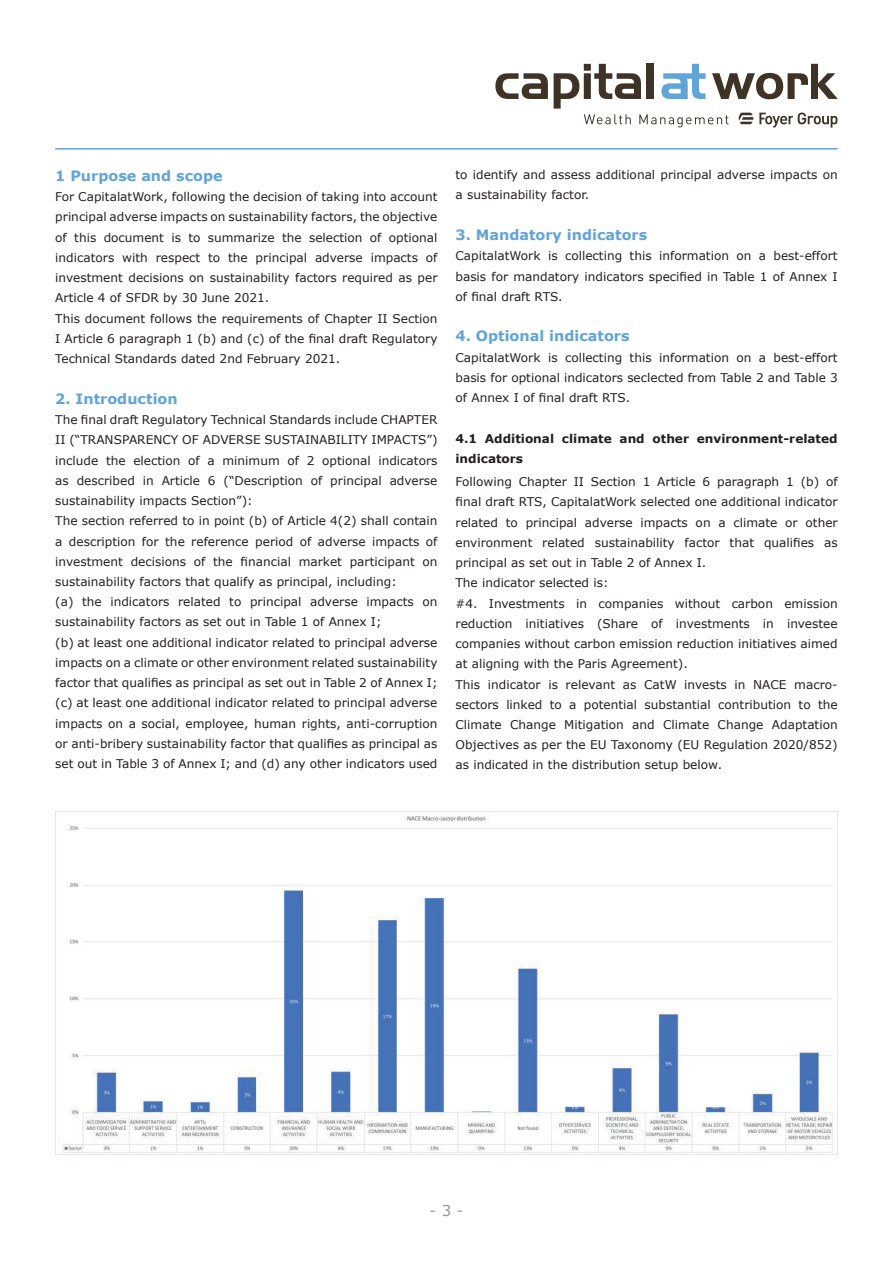
<style>
.page{position:relative;width:893px;height:1263px;background:#fff}
.page>*{position:absolute;margin:0;border:0;box-sizing:border-box;transform-origin:0 0}
.t1{font:15px "Verdana";color:#939598}
.t2{font:700 14.25px "Verdana";color:#60a4d9}
.t3{font:12px/20.2px "Verdana";color:#231f20}
.t4{font:700 12px/20.2px "Verdana";color:#231f20}
</style>
<div class="page">
<svg style="left:495px;top:73px;width:53px;height:26px"></svg>
<svg style="left:554px;top:64px;width:284px;height:64px"></svg>
<hr style="left:55px;top:148px;width:783px;height:2px;background:#60a4d9">
<img style="left:56px;top:811px;width:781px;height:343px">
<p class="t2" style="left:55px;top:167px;width:169px">1 Purpose and scope</p>
<p class="t3" style="left:55px;top:187px;width:384px">For CapitalatWork, following the decision of taking into account principal adverse impacts on sustainability factors, the objective of this document is to summarize the selection of optional indicators with respect to the principal adverse impacts of investment decisions on sustainability factors required as per Article 4 of SFDR by 30 June 2021.<br>This document follows the requirements of Chapter II Section I Article 6 paragraph 1 (b) and (c) of the final draft Regulatory Technical Standards dated 2nd February 2021.</p>
<p class="t2" style="left:55px;top:389px;width:124px">2. Introduction</p>
<p class="t3" style="left:55px;top:410px;width:384px">The final draft Regulatory Technical Standards include CHAPTER II (“TRANSPARENCY OF ADVERSE SUSTAINABILITY IMPACTS”) include the election of a minimum of 2 optional indicators as described in Article 6 (“Description of principal adverse sustainability impacts Section”):<br>The section referred to in point (b) of Article 4(2) shall contain a description for the reference period of adverse impacts of investment decisions of the financial market participant on sustainability factors that qualify as principal, including:<br>(a) the indicators related to principal adverse impacts on sustainability factors as set out in Table 1 of Annex I;<br>(b) at least one additional indicator related to principal adverse impacts on a climate or other environment related sustainability factor that qualifies as principal as set out in Table 2 of Annex I; (c) at least one additional indicator related to principal adverse impacts on a social, employee, human rights, anti-corruption or anti-bribery sustainability factor that qualifies as principal as set out in Table 3 of Annex I; and (d) any other indicators used</p>
<p class="t3" style="left:455px;top:165px;width:384px">to identify and assess additional principal adverse impacts on a sustainability factor.</p>
<p class="t2" style="left:455px;top:226px;width:193px">3. Mandatory indicators</p>
<p class="t3" style="left:455px;top:246px;width:384px;text-align:justify">CapitalatWork is collecting this information on a best-effort basis for mandatory indicators specified in Table 1 of Annex I of final draft RTS.</p>
<p class="t2" style="left:455px;top:327px;width:176px">4. Optional indicators</p>
<p class="t3" style="left:455px;top:347px;width:384px;text-align:justify">CapitalatWork is collecting this information on a best-effort basis for optional indicators seclected from Table 2 and Table 3 of Annex I of final draft RTS.</p>
<p class="t4" style="left:455px;top:428px;width:384px">4.1 Additional climate and other environment-related indicators</p>
<p class="t3" style="left:455px;top:472px;width:384px">Following Chapter II Section 1 Article 6 paragraph 1 (b) of final draft RTS, CapitalatWork selected one additional indicator related to principal adverse impacts on a climate or other environment related sustainability factor that qualifies as principal as set out in Table 2 of Annex I.<br>The indicator selected is:<br>#4. Investments in companies without carbon emission reduction initiatives (Share of investments in investee companies without carbon emission reduction initiatives aimed at aligning with the Paris Agreement).<br>This indicator is relevant as CatW invests in NACE macro&shy;sectors linked to a potential substantial contribution to the Climate Change Mitigation and Climate Change Adaptation Objectives as per the EU Taxonomy (EU Regulation 2020/852) as indicated in the distribution setup below.</p>
<p class="t1" style="left:430px;top:1200px;width:35px">- 3 -</p>
</div>
